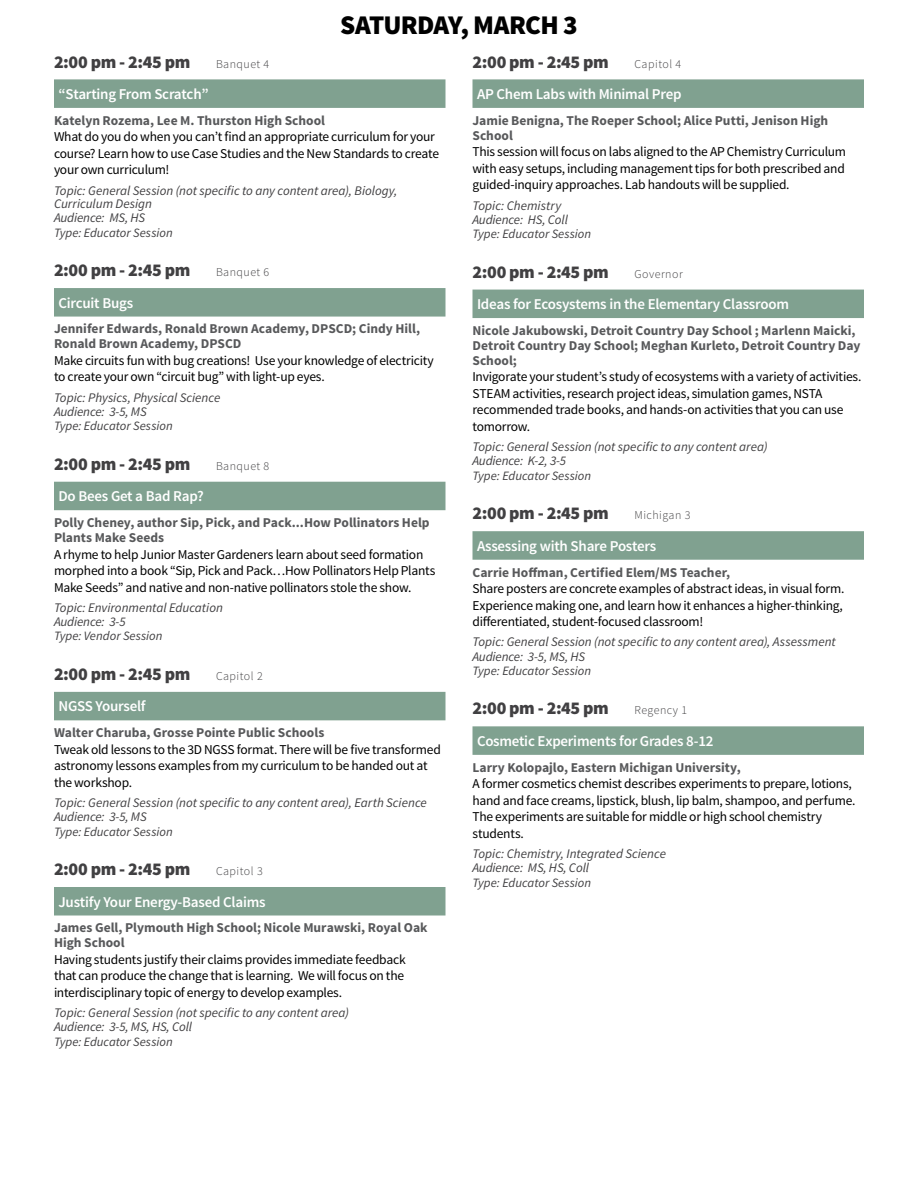
<style>
.page{position:relative;width:918px;height:1188px;background:#fff}
.page>*{position:absolute;margin:0;border:0;box-sizing:border-box;transform-origin:0 0}
.t1{font:900 27px "Source Sans Pro";letter-spacing:-.03em;color:#000}
.t2{font:900 18px "Source Sans Pro";letter-spacing:-.025em;color:#414042}
.t3{font:600 15px "Source Sans Pro";letter-spacing:-.015em;color:#fff}
.t4{font:13.5px/16.5px "Source Sans Pro";letter-spacing:-.02em;color:#000}
.t5{font:700 13.5px/15px "Source Sans Pro";color:#58595b}
.t6{font:italic 13.2px/14.2px "Source Sans Pro";color:#414042}
.t7{font:italic 12.75px "Source Sans Pro";color:#414042}
.t8{font:300 12px "Source Sans Pro";letter-spacing:.04em;color:#414042}
</style>
<div class="page">
<div style="left:54px;top:79px;width:392px;height:29px;background:#80a190"></div>
<div style="left:54px;top:288px;width:392px;height:29px;background:#80a190"></div>
<div style="left:54px;top:482px;width:392px;height:28px;background:#80a190"></div>
<div style="left:54px;top:692px;width:392px;height:28px;background:#80a190"></div>
<div style="left:54px;top:887px;width:392px;height:29px;background:#80a190"></div>
<div style="left:472px;top:79px;width:392px;height:29px;background:#80a190"></div>
<div style="left:472px;top:290px;width:392px;height:28px;background:#80a190"></div>
<div style="left:472px;top:531px;width:392px;height:29px;background:#80a190"></div>
<div style="left:472px;top:726px;width:392px;height:29px;background:#80a190"></div>
<h1 class="t1" style="left:340px;top:7px;width:239px">SATURDAY, MARCH 3</h1>
<h2 class="t2" style="left:54px;top:50px;width:138px">2:00 pm - 2:45 pm</h2>
<p class="t8" style="left:216px;top:56px;width:55px">Banquet 4</p>
<p class="t3" style="left:58px;top:85px;width:152px">“Starting From Scratch”</p>
<p class="t5" style="left:54px;top:113px;width:273px">Katelyn Rozema, Lee M. Thurston High School</p>
<p class="t4" style="left:54px;top:129px;width:387px">What do you do when you can’t find an appropriate curriculum for your course? Learn how to use Case Studies and the New Standards to create your own curriculum!</p>
<p class="t6" style="left:54px;top:183px;width:345px">Topic: General Session (not specific to any content area), Biology,<br>Curriculum Design<br>Audience: MS, HS</p>
<p class="t7" style="left:54px;top:224px;width:120px">Type: Educator Session</p>
<h2 class="t2" style="left:54px;top:258px;width:138px">2:00 pm - 2:45 pm</h2>
<p class="t8" style="left:216px;top:265px;width:55px">Banquet 6</p>
<p class="t3" style="left:58px;top:293px;width:76px">Circuit Bugs</p>
<p class="t5" style="left:54px;top:322px;width:368px">Jennifer Edwards, Ronald Brown Academy, DPSCD; Cindy Hill,<br>Ronald Brown Academy, DPSCD</p>
<p class="t4" style="left:54px;top:352px;width:381px">Make circuits fun with bug creations! Use your knowledge of electricity to create your own “circuit bug” with light-up eyes.</p>
<p class="t6" style="left:54px;top:390px;width:168px">Topic: Physics, Physical Science<br>Audience: 3-5, MS</p>
<p class="t7" style="left:54px;top:418px;width:120px">Type: Educator Session</p>
<h2 class="t2" style="left:54px;top:452px;width:138px">2:00 pm - 2:45 pm</h2>
<p class="t8" style="left:216px;top:459px;width:55px">Banquet 8</p>
<p class="t3" style="left:58px;top:487px;width:147px">Do Bees Get a Bad Rap?</p>
<p class="t5" style="left:54px;top:516px;width:377px">Polly Cheney, author Sip, Pick, and Pack...How Pollinators Help<br>Plants Make Seeds</p>
<p class="t4" style="left:54px;top:546px;width:383px">A rhyme to help Junior Master Gardeners learn about seed formation morphed into a book “Sip, Pick and Pack…How Pollinators Help Plants<br>Make Seeds” and native and non-native pollinators stole the show.</p>
<p class="t6" style="left:54px;top:600px;width:171px">Topic: Environmental Education<br>Audience: 3-5</p>
<p class="t7" style="left:54px;top:628px;width:110px">Type: Vendor Session</p>
<h2 class="t2" style="left:54px;top:662px;width:138px">2:00 pm - 2:45 pm</h2>
<p class="t8" style="left:216px;top:669px;width:48px">Capitol 2</p>
<p class="t3" style="left:58px;top:697px;width:89px">NGSS Yourself</p>
<p class="t5" style="left:54px;top:726px;width:272px">Walter Charuba, Grosse Pointe Public Schools</p>
<p class="t4" style="left:54px;top:741px;width:388px">Tweak old lessons to the 3D NGSS format. There will be five transformed astronomy lessons examples from my curriculum to be handed out at the workshop.</p>
<p class="t6" style="left:54px;top:795px;width:374px">Topic: General Session (not specific to any content area), Earth Science<br>Audience: 3-5, MS</p>
<p class="t7" style="left:54px;top:823px;width:120px">Type: Educator Session</p>
<h2 class="t2" style="left:54px;top:857px;width:138px">2:00 pm - 2:45 pm</h2>
<p class="t8" style="left:216px;top:864px;width:48px">Capitol 3</p>
<p class="t3" style="left:58px;top:892px;width:209px">Justify Your Energy-Based Claims</p>
<p class="t5" style="left:54px;top:921px;width:375px">James Gell, Plymouth High School; Nicole Murawski, Royal Oak<br>High School</p>
<p class="t4" style="left:54px;top:951px;width:353px;text-align:justify">Having students justify their claims provides immediate feedback that can produce the change that is learning. We will focus on the interdisciplinary topic of energy to develop examples.</p>
<p class="t6" style="left:54px;top:1006px;width:297px">Topic: General Session (not specific to any content area)<br>Audience: 3-5, MS, HS, Coll</p>
<p class="t7" style="left:54px;top:1034px;width:120px">Type: Educator Session</p>
<h2 class="t2" style="left:472px;top:50px;width:138px">2:00 pm - 2:45 pm</h2>
<p class="t8" style="left:634px;top:56px;width:48px">Capitol 4</p>
<p class="t3" style="left:477px;top:85px;width:206px">AP Chem Labs with Minimal Prep</p>
<p class="t5" style="left:472px;top:113px;width:357px">Jamie Benigna, The Roeper School; Alice Putti, Jenison High<br>School</p>
<p class="t4" style="left:472px;top:144px;width:375px;text-align:justify">This session will focus on labs aligned to the AP Chemistry Curriculum with easy setups, including management tips for both prescribed and guided-inquiry approaches. Lab handouts will be supplied.</p>
<p class="t6" style="left:472px;top:198px;width:97px">Topic: Chemistry<br>Audience: HS, Coll</p>
<p class="t7" style="left:472px;top:226px;width:120px">Type: Educator Session</p>
<h2 class="t2" style="left:472px;top:260px;width:138px">2:00 pm - 2:45 pm</h2>
<p class="t8" style="left:634px;top:266px;width:50px">Governor</p>
<p class="t3" style="left:477px;top:295px;width:314px">Ideas for Ecosystems in the Elementary Classroom</p>
<p class="t5" style="left:472px;top:323px;width:389px">Nicole Jakubowski, Detroit Country Day School ; Marlenn Maicki,<br>Detroit Country Day School; Meghan Kurleto, Detroit Country Day<br>School;</p>
<p class="t4" style="left:472px;top:369px;width:391px">Invigorate your student’s study of ecosystems with a variety of activities.<br>STEAM activities, research project ideas, simulation games, NSTA recommended trade books, and hands-on activities that you can use tomorrow.</p>
<p class="t6" style="left:472px;top:440px;width:297px">Topic: General Session (not specific to any content area)<br>Audience: K-2, 3-5</p>
<p class="t7" style="left:472px;top:468px;width:120px">Type: Educator Session</p>
<h2 class="t2" style="left:472px;top:502px;width:138px">2:00 pm - 2:45 pm</h2>
<p class="t8" style="left:634px;top:508px;width:58px">Michigan 3</p>
<p class="t3" style="left:477px;top:536px;width:181px">Assessing with Share Posters</p>
<p class="t5" style="left:472px;top:565px;width:259px">Carrie Hoffman, Certified Elem/MS Teacher,</p>
<p class="t4" style="left:472px;top:581px;width:373px;text-align:justify">Share posters are concrete examples of abstract ideas, in visual form.<br>Experience making one, and learn how it enhances a higher-thinking, differentiated, student-focused classroom!</p>
<p class="t6" style="left:472px;top:635px;width:365px">Topic: General Session (not specific to any content area), Assessment<br>Audience: 3-5, MS, HS</p>
<p class="t7" style="left:472px;top:663px;width:120px">Type: Educator Session</p>
<h2 class="t2" style="left:472px;top:697px;width:138px">2:00 pm - 2:45 pm</h2>
<p class="t8" style="left:634px;top:703px;width:54px">Regency 1</p>
<p class="t3" style="left:477px;top:732px;width:238px">Cosmetic Experiments for Grades 8-12</p>
<p class="t5" style="left:472px;top:760px;width:270px">Larry Kolopajlo, Eastern Michigan University,</p>
<p class="t4" style="left:472px;top:776px;width:384px">A former cosmetics chemist describes experiments to prepare, lotions, hand and face creams, lipstick, blush, lip balm, shampoo, and perfume.<br>The experiments are suitable for middle or high school chemistry students.</p>
<p class="t6" style="left:472px;top:846px;width:195px">Topic: Chemistry, Integrated Science<br>Audience: MS, HS, Coll</p>
<p class="t7" style="left:472px;top:874px;width:120px">Type: Educator Session</p>
</div>
